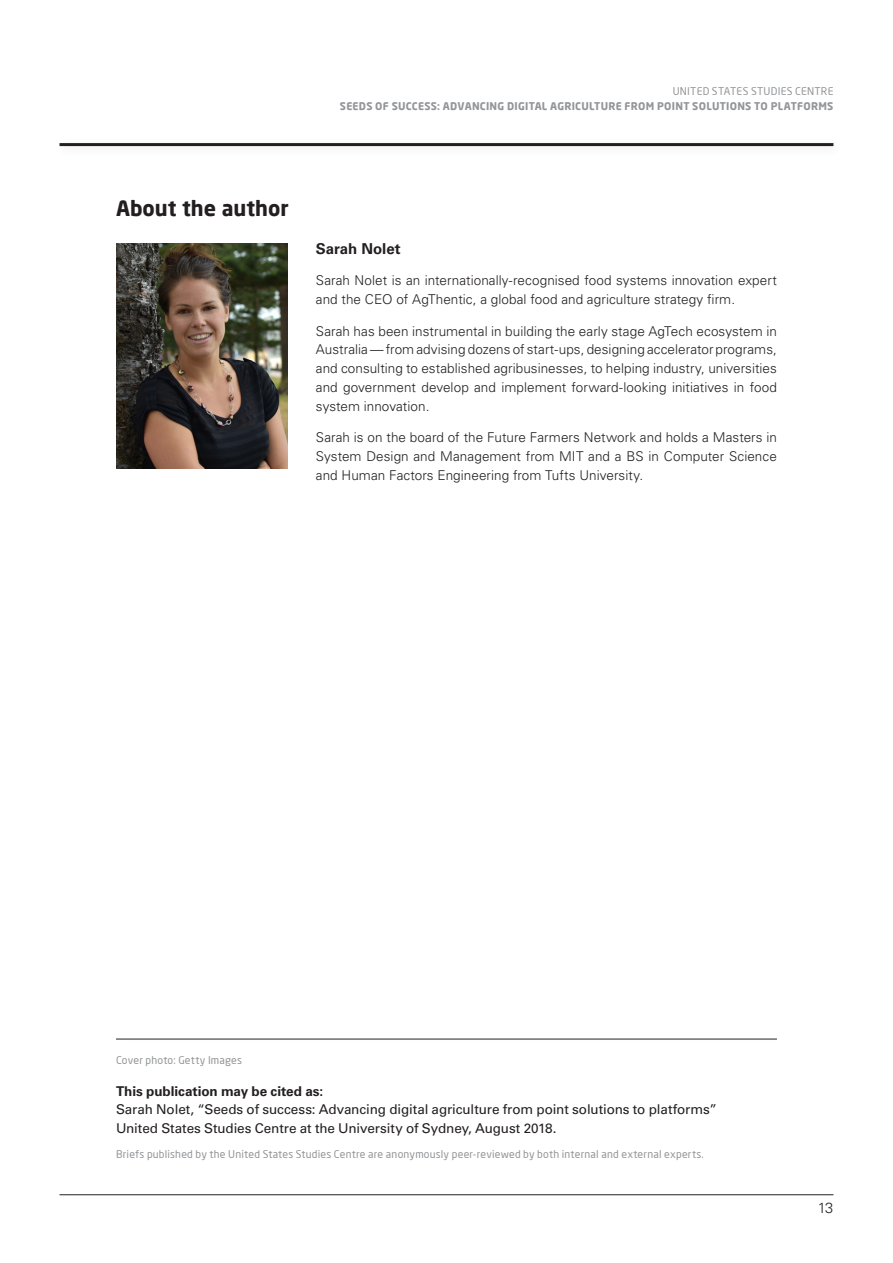
<style>
.page{position:relative;width:893px;height:1263px;background:#fff}
.page>*{position:absolute;margin:0;border:0;box-sizing:border-box;transform-origin:0 0}
.Author_Name{font:700 21px "Neo Sans Pro";color:#231f20}
.Body_Heading_Level_2{font:700 15px "Univers LT Pro 65";color:#231f20}
.t1{font:300 14.7px "Univers LT Pro 45";color:#231f20}
.Body_Copy{font:300 13.5px/18.8px "Univers LT Pro 45";letter-spacing:.005em;color:#231f20;text-align:justify}
.t2{font:13.5px/18.8px "Univers LT Pro 55 Roman";letter-spacing:-.005em;color:#231f20}
.t3{font:700 13.5px "Univers LT Pro 65";color:#231f20}
.t4{font:10.5px "Neo Sans Pro";letter-spacing:.02em;color:#939598}
.t5{font:700 10.5px "Neo Sans Pro";letter-spacing:.025em;color:#939598}
</style>
<div class="page">
<div style="left:56px;top:1188px;width:787px;height:19px;background:#231f20;opacity:.12"></div>
<hr style="left:60px;top:1194px;width:773px;height:1px;background:#231f20">
<div style="left:54px;top:137px;width:791px;height:21px;background:#231f20;opacity:.12"></div>
<hr style="left:60px;top:143px;width:773px;height:3px;background:#231f20">
<img style="left:116px;top:243px;width:172px;height:225px">
<div style="left:112px;top:1033px;width:675px;height:18px;background:#231f20;opacity:.12"></div>
<hr style="left:116px;top:1039px;width:661px;height:1px;background:#231f20">
<p class="t4" style="left:673px;top:84px;width:162px">UNITED STATES STUDIES CENTRE</p>
<p class="t5" style="left:340px;top:100px;width:495px">SEEDS OF SUCCESS: ADVANCING DIGITAL AGRICULTURE FROM POINT SOLUTIONS TO PLATFORMS</p>
<p class="Author_Name" style="left:116px;top:195px;width:174px">About the author</p>
<p class="Body_Heading_Level_2" style="left:316px;top:240px;width:86px">Sarah Nolet</p>
<p class="Body_Copy" style="left:316px;top:271px;width:463px">Sarah Nolet is an internationally-recognised food systems innovation expert and the CEO of AgThentic, a global food and agriculture strategy firm.</p>
<p class="Body_Copy" style="left:316px;top:321px;width:463px">Sarah has been instrumental in building the early stage AgTech ecosystem in Australia — from advising dozens of start-ups, designing accelerator programs, and consulting to established agribusinesses, to helping industry, universities and government develop and implement forward-looking initiatives in food system innovation.</p>
<p class="Body_Copy" style="left:316px;top:428px;width:463px">Sarah is on the board of the Future Farmers Network and holds a Masters in System Design and Management from MIT and a BS in Computer Science and Human Factors Engineering from Tufts University.</p>
<p class="t4" style="left:116px;top:1054px;width:128px">Cover photo: Getty Images</p>
<p class="t3" style="left:116px;top:1083px;width:209px">This publication may be cited as:</p>
<p class="t2" style="left:116px;top:1100px;width:603px">Sarah Nolet, “Seeds of success: Advancing digital agriculture from point solutions to platforms”<br>United States Studies Centre at the University of Sydney, August 2018.</p>
<p class="t4" style="left:116px;top:1148px;width:589px">Briefs published by the United States Studies Centre are anonymously peer-reviewed by both internal and external experts.</p>
<p class="t1" style="left:818px;top:1199px;width:17px">13</p>
</div>
